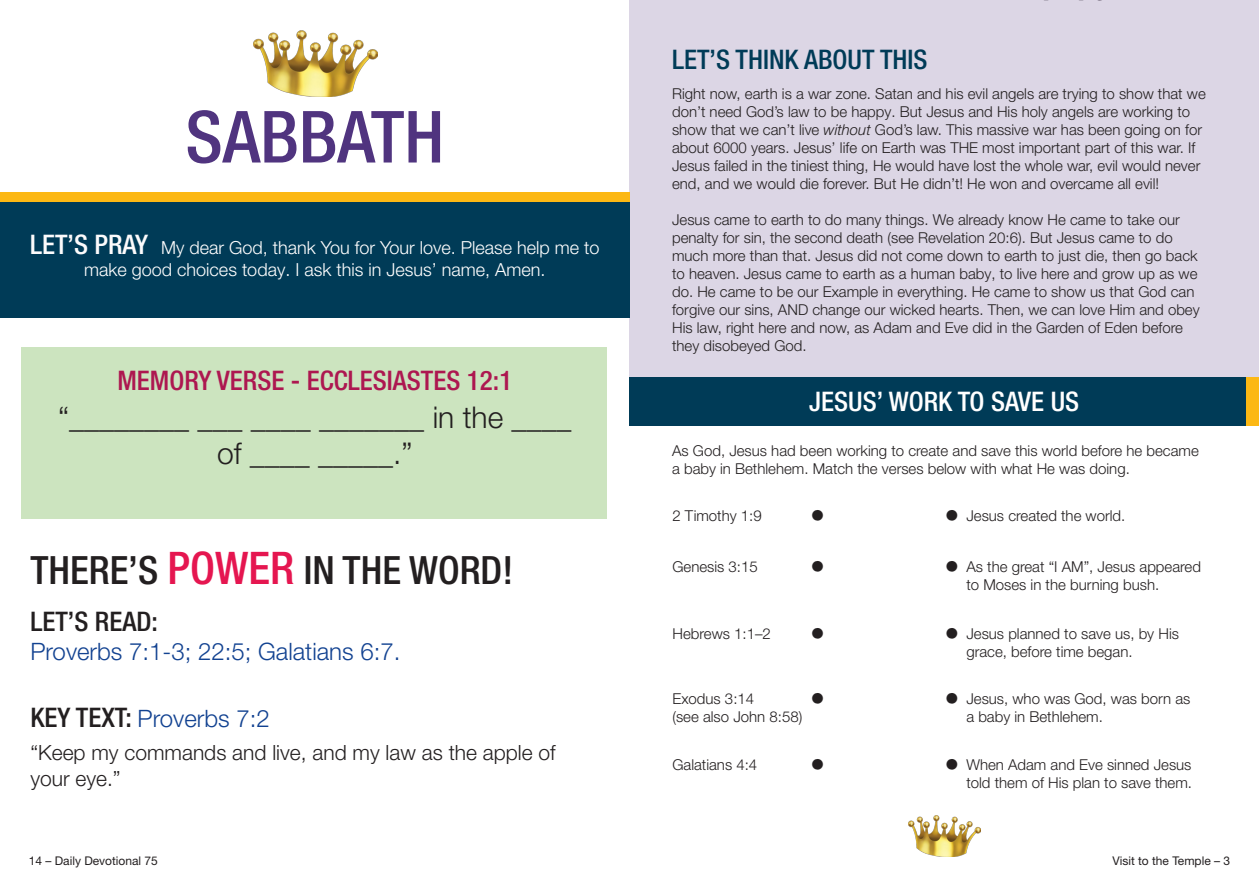
<style>
.page{position:relative;width:1259px;height:893px;background:#fff}
.page>*{position:absolute;margin:0;border:0;box-sizing:border-box;transform-origin:0 0}
.t1{font:500 condensed 72px "Helvetica Neue LT Pro";color:#50347f}
.t2{font:500 condensed 39px "Helvetica Neue LT Pro";color:#231f20}
.t3{font:300 30px/36px "Helvetica Neue LT Pro";color:#231f20;text-align:center}
.t4{font:500 condensed 27px "Helvetica Neue LT Pro";color:#ad1750}
.t5{font:500 condensed 27px "Helvetica Neue LT Pro";color:#003b57}
.t6{font:500 condensed 27px "Helvetica Neue LT Pro";color:#fff}
.t7{font:500 condensed 27px "Helvetica Neue LT Pro";color:#231f20}
.t8{font:300 24px "Helvetica Neue LT Pro";color:#124291}
.t9{font:300 21px/25.2px "Helvetica Neue LT Pro";color:#231f20}
.t10{font:300 18px/21.6px "Helvetica Neue LT Pro";color:#fff;text-align:center}
.t11{font:300 15px/18px "Helvetica Neue LT Pro";color:#231f20}
.t12{font:12px "Helvetica Neue LT Pro";color:#231f20}
.s1{font-weight:500;font-stretch:condensed;font-size:27px;color:#fcfbfc}
.s2{font-size:45px;color:#e51650}
.s3{font-weight:500;font-stretch:condensed;font-size:27px;color:#231f20}
.s4{font-style:italic}
.s5{font-size:30px}
</style>
<div class="page">
<img style="left:908px;top:815px;width:72px;height:41px">
<div style="left:629px;top:0;width:630px;height:401px;background:#dcd6e5"></div>
<div style="left:629px;top:377px;width:630px;height:48px;background:#003b57"></div>
<div style="left:1246px;top:377px;width:13px;height:48px;background:#fcb814"></div>
<div style="left:21px;top:347px;width:586px;height:171px;background:#cce4bf"></div>
<img style="left:253px;top:31px;width:125px;height:65px">
<div style="left:0;top:193px;width:629px;height:124px;background:#003b57"></div>
<div style="left:0;top:193px;width:629px;height:9px;background:#fcb814"></div>
<p class="t1" style="left:185px;top:94px;width:260px">SABBATH</p>
<p class="t10" style="left:30px;top:236px;width:571px"><span class="s1">LET’S PRAY</span> My dear God, thank You for Your love. Please help me to make good choices today. I ask this in Jesus’ name, Amen.</p>
<p class="t4" style="left:117px;top:364px;width:396px">MEMORY VERSE - ECCLESIASTES 12:1</p>
<p class="t3" style="left:58px;top:399px;width:515px">“________ ___ ____ _______ in the ____ of ____ _____.”</p>
<p class="t2" style="left:30px;top:547px;width:484px">THERE’S <span class="s2">POWER</span> IN THE WORD!</p>
<p class="t7" style="left:30px;top:606px;width:129px">LET’S READ:</p>
<p class="t8" style="left:30px;top:637px;width:371px">Proverbs 7:1-3; 22:5; Galatians 6:7.</p>
<p class="t8" style="left:30px;top:703px;width:241px"><span class="s3">KEY TEXT:</span> Proverbs 7:2</p>
<p class="t9" style="left:30px;top:740px;width:527px">“Keep my commands and live, and my law as the apple of your eye.”</p>
<p class="t12" style="left:29px;top:853px;width:131px">14 – Daily Devotional 75</p>
<p class="t5" style="left:672px;top:44px;width:257px">LET’S THINK ABOUT THIS</p>
<p class="t11" style="left:672px;top:84px;width:535px">Right now, earth is a war zone. Satan and his evil angels are trying to show that we don’t need God’s law to be happy. But Jesus and His holy angels are working to show that we can’t live <span class="s4">without</span> God’s law. This massive war has been going on for about 6000 years. Jesus’ life on Earth was THE most important part of this war. If Jesus failed in the tiniest thing, He would have lost the whole war, evil would never end, and we would die forever. But He didn’t! He won and overcame all evil!</p>
<p class="t11" style="left:672px;top:210px;width:529px">Jesus came to earth to do many things. We already know He came to take our penalty for sin, the second death (see Revelation 20:6). But Jesus came to do much more than that. Jesus did not come down to earth to just die, then go back to heaven. Jesus came to earth as a human baby, to live here and grow up as we do. He came to be our Example in everything. He came to show us that God can forgive our sins, AND change our wicked hearts. Then, we can love Him and obey His law, right here and now, as Adam and Eve did in the Garden of Eden before they disobeyed God.</p>
<p class="t6" style="left:809px;top:385px;width:271px">JESUS’ WORK TO SAVE US</p>
<p class="t11" style="left:672px;top:441px;width:528px">As God, Jesus had been working to create and save this world before he became a baby in Bethlehem. Match the verses below with what He was doing.</p>
<p class="t11" style="left:672px;top:506px;width:91px">2 Timothy 1:9</p>
<p class="t3" style="left:810px;top:497px;width:16px">•</p>
<p class="t11" style="left:944px;top:506px;width:182px"><span class="s5">•</span> Jesus created the world.</p>
<p class="t11" style="left:672px;top:558px;width:87px">Genesis 3:15</p>
<p class="t3" style="left:810px;top:548px;width:16px">•</p>
<p class="t11" style="left:966px;top:558px;width:236px;text-indent:-22px"><span class="s5">•</span> As the great “I AM”, Jesus appeared to Moses in the burning bush.</p>
<p class="t11" style="left:672px;top:624px;width:100px">Hebrews 1:1–2</p>
<p class="t3" style="left:810px;top:614px;width:16px">•</p>
<p class="t11" style="left:966px;top:624px;width:214px;text-indent:-22px"><span class="s5">•</span> Jesus planned to save us, by His grace, before time began.</p>
<p class="t11" style="left:672px;top:690px;width:154px">Exodus 3:14<br>(see also John 8:58) <sup>•</sup></p>
<p class="t11" style="left:966px;top:690px;width:225px;text-indent:-22px"><span class="s5">•</span> Jesus, who was God, was born as a baby in Bethlehem.</p>
<p class="t11" style="left:672px;top:755px;width:86px">Galatians 4:4</p>
<p class="t3" style="left:810px;top:746px;width:16px">•</p>
<p class="t11" style="left:944px;top:755px;width:249px;text-align:right"><span class="s5">•</span> When Adam and Eve sinned Jesus told them of His plan to save them.</p>
<p class="t12" style="left:1112px;top:853px;width:119px">Visit to the Temple – 3</p>
</div>
